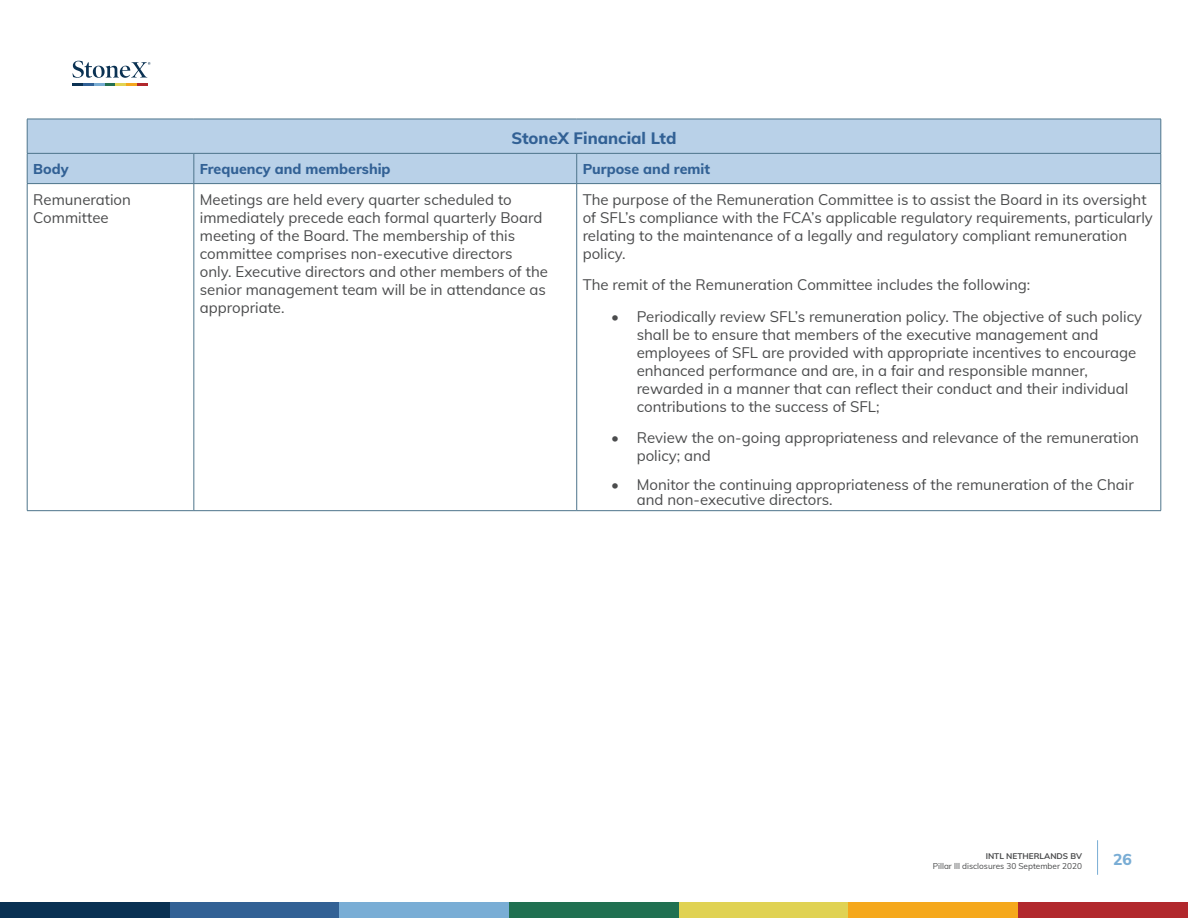
<style>
.page{position:relative;width:1188px;height:918px;background:#fff}
.page>*{position:absolute;margin:0;border:0;box-sizing:border-box;transform-origin:0 0}
.t1{font:800 16.5px "Muli";color:#326195}
.t2{font:800 15.75px "Muli";color:#79add5}
.t3{font:15px/18px "Muli";color:#4b4c4d}
.t4{font:800 14.25px "Muli";color:#326195}
.t5{font:8.25px "Muli";color:#4b4c4d}
.t6{font:700 8.25px "Muli";color:#4b4c4d}
</style>
<div class="page">
<hr style="left:1097px;top:840px;width:1px;height:35px;background:#79add5">
<div style="left:170px;top:903px;width:169px;height:15px;background:#326195"></div>
<div style="left:339px;top:903px;width:170px;height:15px;background:#79add5"></div>
<div style="left:509px;top:903px;width:170px;height:15px;background:#207051"></div>
<div style="left:679px;top:903px;width:170px;height:15px;background:#e0d253"></div>
<div style="left:849px;top:903px;width:169px;height:15px;background:#f5a81c"></div>
<div style="left:1018px;top:903px;width:170px;height:15px;background:#b1282d"></div>
<div style="left:0;top:903px;width:170px;height:15px;background:#093153"></div>
<svg style="left:72px;top:61px;width:78px;height:25px"></svg>
<div style="left:28px;top:120px;width:1133px;height:63px;background:#b9d1e8"></div>
<hr style="left:27px;top:119px;width:167px;height:1px;background:#4d748b">
<hr style="left:27px;top:119px;width:1px;height:34px;background:#4d748b">
<hr style="left:194px;top:119px;width:383px;height:1px;background:#4d748b">
<hr style="left:577px;top:119px;width:584px;height:1px;background:#4d748b">
<hr style="left:1161px;top:119px;width:1px;height:34px;background:#4d748b">
<hr style="left:27px;top:153px;width:167px;height:1px;background:#4d748b">
<hr style="left:194px;top:153px;width:383px;height:1px;background:#4d748b">
<hr style="left:577px;top:153px;width:584px;height:1px;background:#4d748b">
<svg style="left:27px;top:154px;width:1px;height:29px"></svg>
<svg style="left:194px;top:154px;width:1px;height:29px"></svg>
<svg style="left:576px;top:154px;width:1px;height:29px"></svg>
<svg style="left:1161px;top:154px;width:1px;height:29px"></svg>
<hr style="left:27px;top:183px;width:167px;height:1px;background:#4d748b">
<hr style="left:27px;top:184px;width:1px;height:326px;background:#4d748b">
<hr style="left:194px;top:183px;width:383px;height:1px;background:#4d748b">
<hr style="left:194px;top:184px;width:1px;height:326px;background:#4d748b">
<hr style="left:577px;top:183px;width:584px;height:1px;background:#4d748b">
<hr style="left:576px;top:184px;width:1px;height:326px;background:#4d748b">
<hr style="left:1161px;top:184px;width:1px;height:326px;background:#4d748b">
<hr style="left:27px;top:510px;width:167px;height:1px;background:#4d748b">
<hr style="left:194px;top:510px;width:383px;height:1px;background:#4d748b">
<hr style="left:577px;top:510px;width:584px;height:1px;background:#4d748b">
<p class="t1" style="left:511px;top:127px;width:167px">StoneX Financial Ltd</p>
<p class="t4" style="left:33px;top:158px;width:37px">Body</p>
<p class="t4" style="left:200px;top:158px;width:192px">Frequency and membership</p>
<p class="t4" style="left:583px;top:158px;width:129px">Purpose and remit</p>
<p class="t3" style="left:33px;top:190px;width:99px">Remuneration<br>Committee</p>
<p class="t3" style="left:200px;top:190px;width:350px">Meetings are held every quarter scheduled to immediately precede each formal quarterly Board meeting of the Board. The membership of this committee comprises non-executive directors<br>only. Executive directors and other members of the senior management team will be in attendance as appropriate.</p>
<p class="t3" style="left:583px;top:190px;width:572px">The purpose of the Remuneration Committee is to assist the Board in its oversight of SFL’s compliance with the FCA’s applicable regulatory requirements, particularly relating to the maintenance of a legally and regulatory compliant remuneration policy.</p>
<p class="t3" style="left:583px;top:275px;width:449px">The remit of the Remuneration Committee includes the following:</p>
<p class="t3" style="left:637px;top:307px;width:507px;text-indent:-26px">• Periodically review SFL’s remuneration policy. The objective of such policy shall be to ensure that members of the executive management and employees of SFL are provided with appropriate incentives to encourage enhanced performance and are, in a fair and responsible manner, rewarded in a manner that can reflect their conduct and their individual contributions to the success of SFL;</p>
<p class="t3" style="left:637px;top:428px;width:504px;text-indent:-26px">• Review the on-going appropriateness and relevance of the remuneration policy; and</p>
<p class="t3" style="left:637px;top:476px;width:499px;line-height:15px;text-indent:-26px">• Monitor the continuing appropriateness of the remuneration of the Chair and non-executive directors.</p>
<p class="t6" style="left:986px;top:850px;width:98px">INTL NETHERLANDS BV</p>
<p class="t5" style="left:933px;top:860px;width:151px">Pillar lll disclosures 30 September 2020</p>
<p class="t2" style="left:1113px;top:848px;width:20px">26</p>
</div>
